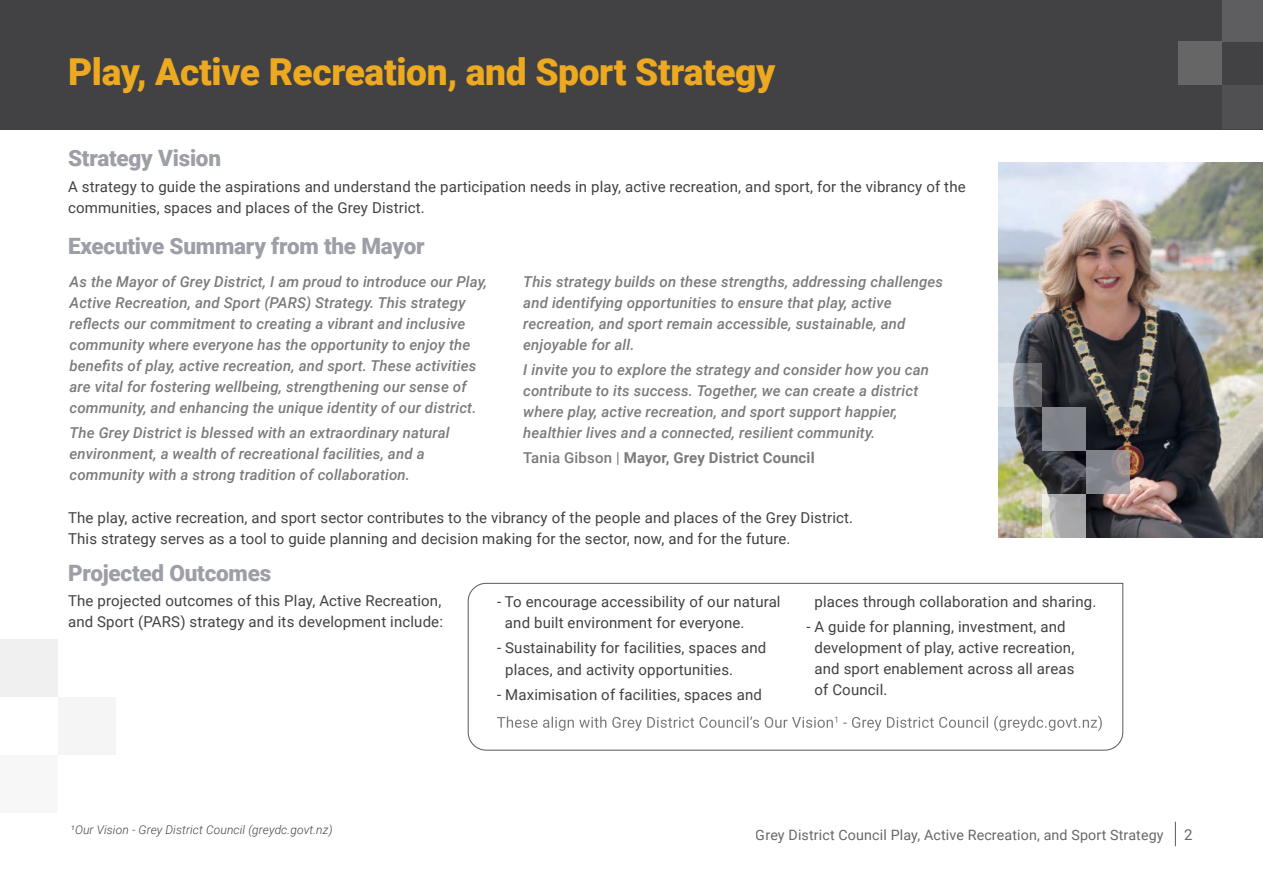
<style>
.page{position:relative;width:1263px;height:893px;background:#fff}
.page>*{position:absolute;margin:0;border:0;box-sizing:border-box;transform-origin:0 0}
.t1{font:900 37.2px "Roboto";letter-spacing:-.01em;color:#eda920}
.t2{font:900 22.5px "Roboto";letter-spacing:-.01em;color:#9d9fa7}
.t3{font:italic 500 15px/21px "Roboto";letter-spacing:.01em;color:#414143}
.t4{font:15px/21px "Roboto";letter-spacing:.01em;color:#414143}
.t5{font:700 15px "Roboto";letter-spacing:.01em;color:#414143}
.t6{font:14.25px "Roboto";letter-spacing:.01em;color:#414143}
.t7{font:italic 300 12px "Roboto";letter-spacing:.01em;color:#414143}
.s1{font-weight:500}
.s2{font-weight:400}
</style>
<div class="page">
<svg style="left:1175px;top:822px;width:1px;height:24px"></svg>
<div style="left:0;top:0;width:1263px;height:130px;background:#424143"></div>
<div style="left:1178px;top:41px;width:43px;height:44px;background:#676667"></div>
<div style="left:1222px;top:85px;width:41px;height:43px;background:#504f51"></div>
<div style="left:1222px;top:0;width:41px;height:42px;background:#5e5d5f"></div>
<img style="left:998px;top:163px;width:265px;height:375px">
<svg style="left:467px;top:583px;width:656px;height:168px"></svg>
<svg style="left:1042px;top:494px;width:44px;height:44px;background:#b5b5b3"></svg>
<svg style="left:1086px;top:450px;width:43px;height:44px;background:#8c8a90"></svg>
<div style="left:1042px;top:407px;width:44px;height:43px;background:#81838a"></div>
<svg style="left:998px;top:363px;width:44px;height:44px;background:#979ba1"></svg>
<div style="left:0;top:755px;width:58px;height:58px;background:#f7f7f8"></div>
<div style="left:58px;top:697px;width:58px;height:58px;background:#f5f5f6"></div>
<div style="left:0;top:639px;width:58px;height:58px;background:#f0f0f1"></div>
<svg style="left:843px;top:716px;width:259px;height:15px"></svg>
<svg style="left:497px;top:716px;width:340px;height:15px"></svg>
<h1 class="t1" style="left:68px;top:46px;width:709px">Play, Active Recreation, and Sport Strategy</h1>
<h2 class="t2" style="left:68px;top:143px;width:155px">Strategy Vision</h2>
<p class="t4" style="left:68px;top:175px;width:899px">A strategy to guide the aspirations and understand the participation needs in play, active recreation, and sport, for the vibrancy of the communities, spaces and places of the Grey District.</p>
<h2 class="t2" style="left:68px;top:230px;width:358px">Executive Summary from the Mayor</h2>
<p class="t3" style="left:70px;top:270px;width:419px">As the Mayor of Grey District, I am proud to introduce our Play, Active Recreation, and Sport (PARS) Strategy. This strategy reflects our commitment to creating a vibrant and inclusive community where everyone has the opportunity to enjoy the benefits of play, active recreation, and sport. These activities are vital for fostering wellbeing, strengthening our sense of community, and enhancing the unique identity of our district.</p>
<p class="t3" style="left:70px;top:421px;width:381px">The Grey District is blessed with an extraordinary natural environment, a wealth of recreational facilities, and a community with a strong tradition of collaboration.</p>
<p class="t3" style="left:523px;top:270px;width:421px">This strategy builds on these strengths, addressing challenges and identifying opportunities to ensure that play, active recreation, and sport remain accessible, sustainable, and enjoyable for all.</p>
<p class="t3" style="left:523px;top:358px;width:407px">I invite you to explore the strategy and consider how you can contribute to its success. Together, we can create a district where play, active recreation, and sport support happier, healthier lives and a connected, resilient community.</p>
<p class="t5" style="left:523px;top:447px;width:293px"><span class="s1">Tania Gibson</span> <span class="s2">|</span> Mayor, Grey District Council</p>
<p class="t4" style="left:68px;top:506px;width:787px">The play, active recreation, and sport sector contributes to the vibrancy of the people and places of the Grey District.<br>This strategy serves as a tool to guide planning and decision making for the sector, now, and for the future.</p>
<h2 class="t2" style="left:68px;top:557px;width:205px">Projected Outcomes</h2>
<p class="t4" style="left:68px;top:590px;width:376px">The projected outcomes of this Play, Active Recreation, and Sport (PARS) strategy and its development include:</p>
<p class="t4" style="left:505px;top:591px;width:277px;text-indent:-8px">- To encourage accessibility of our natural and built environment for everyone.</p>
<p class="t4" style="left:505px;top:637px;width:263px;text-indent:-8px">- Sustainability for facilities, spaces and places, and activity opportunities.</p>
<p class="t4" style="left:497px;top:683px;width:266px">- Maximisation of facilities, spaces and</p>
<p class="t4" style="left:814px;top:591px;width:283px">places through collaboration and sharing.</p>
<p class="t4" style="left:814px;top:616px;width:261px;text-indent:-8px">- A guide for planning, investment, and development of play, active recreation, and sport enablement across all areas of Council.</p>
<p class="t7" style="left:71px;top:821px;width:263px">1Our Vision - Grey District Council (greydc.govt.nz)</p>
<p class="t6" style="left:756px;top:825px;width:409px">Grey District Council Play, Active Recreation, and Sport Strategy</p>
<p class="t4" style="left:1184px;top:824px;width:10px">2</p>
</div>
